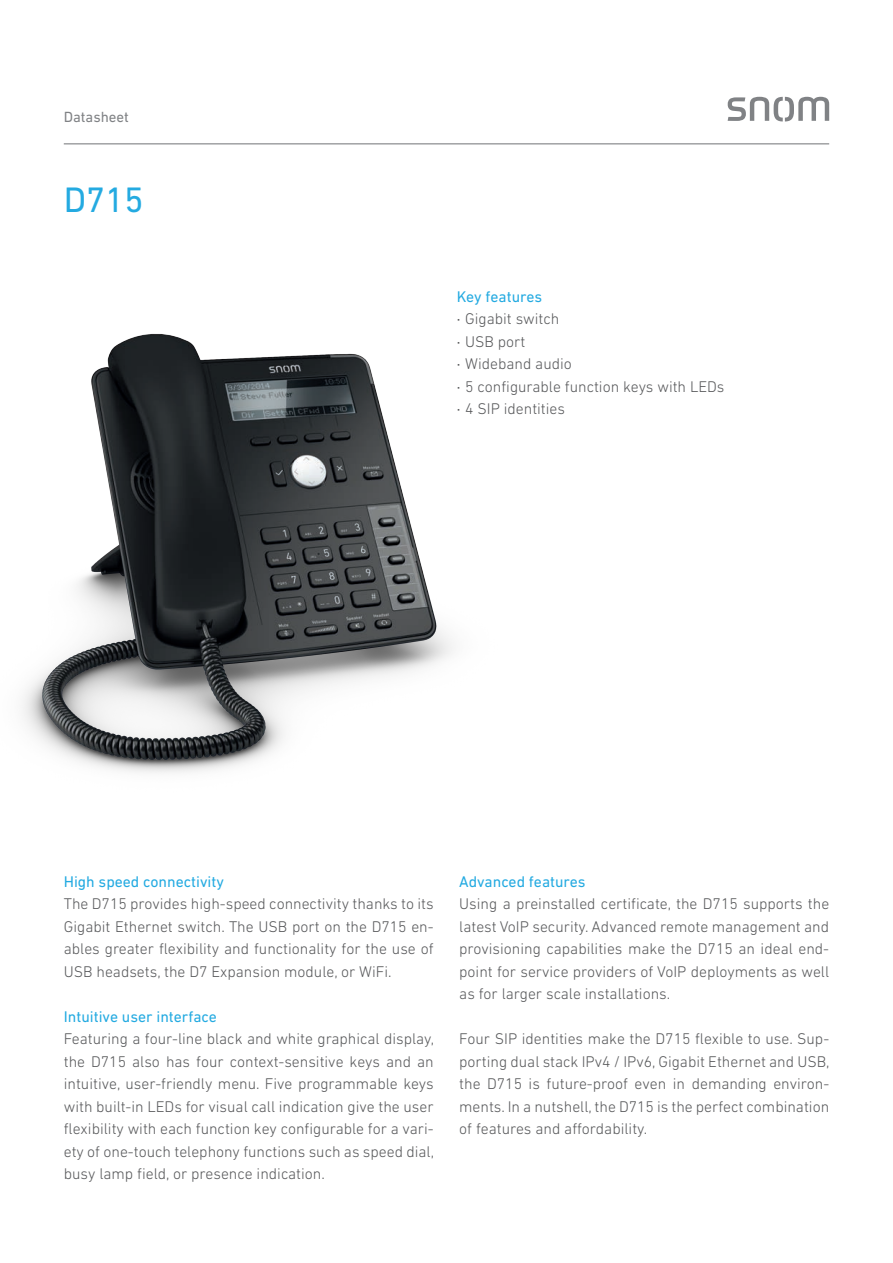
<style>
.page{position:relative;width:893px;height:1263px;background:#fff}
.page>*{position:absolute;margin:0;border:0;box-sizing:border-box;transform-origin:0 0}
.t1{font:36px "DIN Next LT Pro";color:#24aae1}
.t2{font:300 15.75px/22.5px "DIN Next LT Pro";color:#57585a;text-align:justify}
.t3{font:15.75px "DIN Next LT Pro";color:#24aae1}
.t4{font:15px "DIN Next LT Pro";color:#808285}
.s1{font-weight:400;color:#24aae1}
.s2{font-weight:400}
</style>
<div class="page">
<hr style="left:64px;top:143px;width:765px;height:1px;background:#808285">
<img style="left:22px;top:333px;width:431px;height:440px">
<svg style="left:728px;top:97px;width:101px;height:25px"></svg>
<p class="t4" style="left:64px;top:108px;width:67px">Datasheet</p>
<h1 class="t1" style="left:64px;top:178px;width:81px">D715</h1>
<p class="t2" style="left:457px;top:285px;width:269px;text-align:left"><span class="s1">Key features<br></span><span class="s2">·</span> Gigabit switch<br><span class="s2">·</span> USB port<br><span class="s2">·</span> Wideband audio<br><span class="s2">·</span> 5 configurable function keys with LEDs <span class="s2">·</span> 4 SIP identities</p>
<p class="t3" style="left:64px;top:872px;width:162px">High speed connectivity</p>
<p class="t2" style="left:64px;top:892px;width:371px">The D715 provides high-speed connectivity thanks to its Gigabit Ethernet switch. The USB port on the D715 en&shy;ables greater flexibility and functionality for the use of USB headsets, the D7 Expansion module, or WiFi.</p>
<p class="t3" style="left:64px;top:1007px;width:155px">Intuitive user interface</p>
<p class="t2" style="left:64px;top:1027px;width:372px">Featuring a four-line black and white graphical display, the D715 also has four context-sensitive keys and an intuitive, user-friendly menu. Five programmable keys with built-in LEDs for visual call indication give the user flexibility with each function key configurable for a vari&shy;ety of one-touch telephony functions such as speed dial, busy lamp field, or presence indication.</p>
<p class="t3" style="left:459px;top:872px;width:128px">Advanced features</p>
<p class="t2" style="left:459px;top:892px;width:371px">Using a preinstalled certificate, the D715 supports the latest VoIP security. Advanced remote management and provisioning capabilities make the D715 an ideal end&shy;point for service providers of VoIP deployments as well as for larger scale installations.</p>
<p class="t2" style="left:459px;top:1027px;width:372px">Four SIP identities make the D715 flexible to use. Sup&shy;porting dual stack IPv4 / IPv6, Gigabit Ethernet and USB, the D715 is future-proof even in demanding environ&shy;ments. In a nutshell, the D715 is the perfect combination of features and affordability.</p>
</div>
